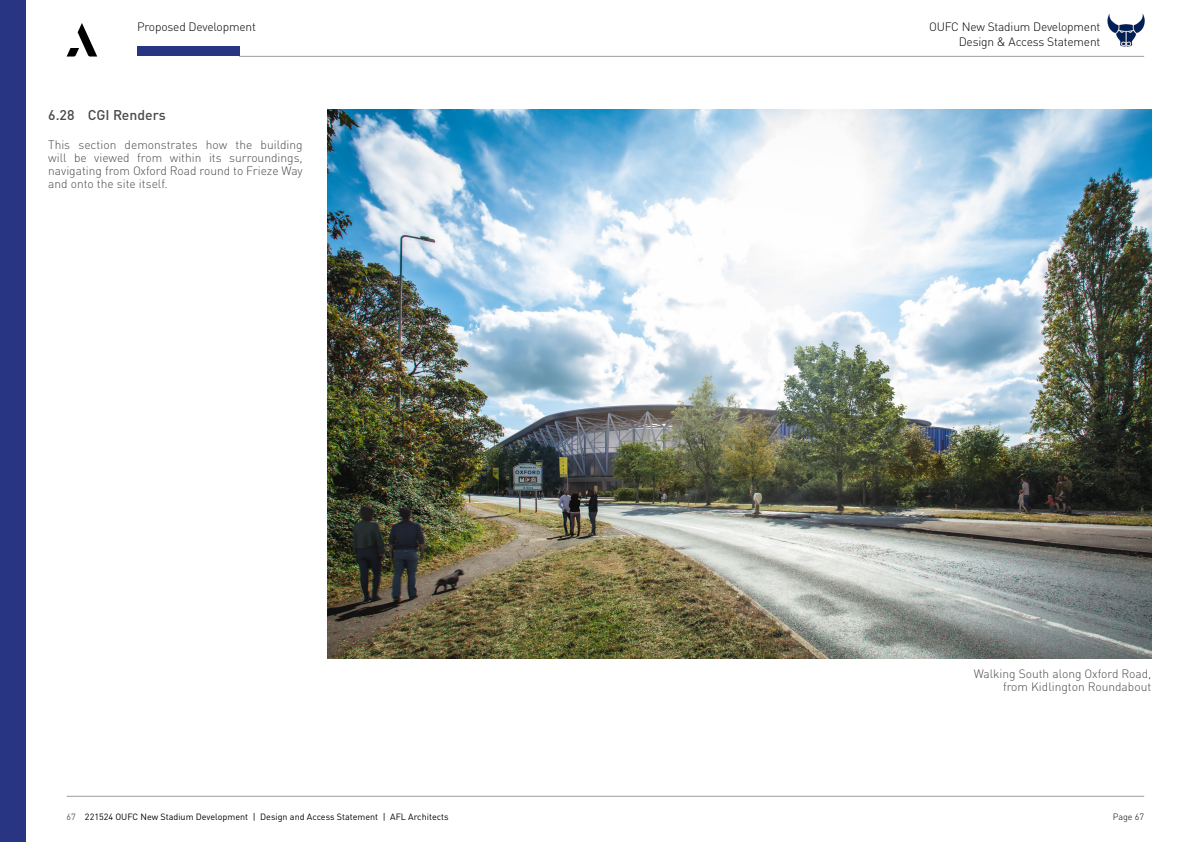
<style>
.page{position:relative;width:1191px;height:842px;background:#fff}
.page>*{position:absolute;margin:0;border:0;box-sizing:border-box;transform-origin:0 0}
.t1{font:500 14px "DINOT";color:#4a4a49}
.t2{font:300 12px/13px "DINOT";color:#4a4a49;text-align:justify}
.t3{font:300 12px/14.4px "DIN Pro";letter-spacing:-.015em;color:#000;text-align:right}
.t4{font:9px "DINOT";color:#000}
.t5{font:300 9px "DINOT";color:#000}
.s1{color:#575756}
</style>
<div class="page">
<div style="left:0;top:0;width:26px;height:842px;background:#283583"></div>
<hr style="left:67px;top:796px;width:1077px;height:1px;background:#9d9d9c">
<div style="left:137px;top:46px;width:102px;height:10px;background:#283583"></div>
<svg style="left:67px;top:23px;width:30px;height:34px"></svg>
<hr style="left:239px;top:56px;width:905px;height:1px;background:#9d9d9c">
<img style="left:1107px;top:14px;width:37px;height:33px">
<img style="left:327px;top:109px;width:824px;height:549px">
<p class="t3" style="left:137px;top:18px;width:120px">Proposed Development</p>
<p class="t3" style="left:929px;top:19px;width:173px">OUFC New Stadium Development<br>Design &amp; Access Statement</p>
<p class="t1" style="left:48px;top:106px;width:119px">6.28 CGI Renders</p>
<p class="t2" style="left:48px;top:138px;width:256px">This section demonstrates how the building will be viewed from within its surroundings, navigating from Oxford Road round to Frieze Way and onto the site itself.</p>
<p class="t2" style="left:973px;top:667px;width:179px;text-align:right">Walking South along Oxford Road, from Kidlington Roundabout</p>
<p class="t4" style="left:67px;top:811px;width:383px"><span class="s1">67</span> 221524 OUFC New Stadium Development | Design and Access Statement | AFL Architects</p>
<p class="t5" style="left:1112px;top:811px;width:33px">Page 67</p>
</div>
